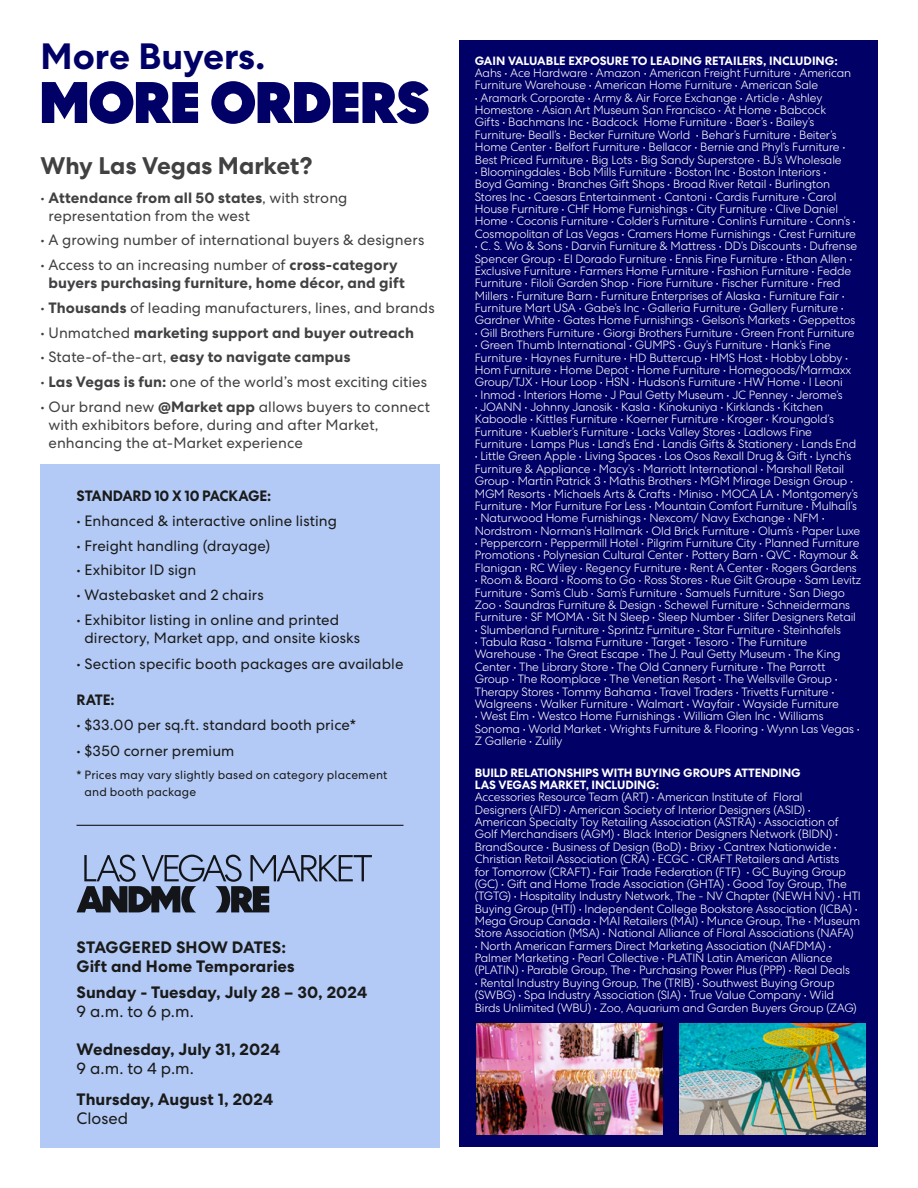
<style>
.page{position:relative;width:918px;height:1188px;background:#fff}
.page>*{position:absolute;margin:0;border:0;box-sizing:border-box;transform-origin:0 0}
.t1{font:900 58.5px "Centra Andmore";letter-spacing:.01em;color:#000067}
.t2{font:700 36.6px "Centra Andmore";color:#000067}
.t3{font:700 24px "Centra Andmore";color:#414042}
.t4{font:700 16.5px/18.8px "Centra Andmore";letter-spacing:.005em;color:#1a1a1a}
.t5{font:16.5px "Centra Andmore";color:#1a1a1a}
.t6{font:15px/18px "Centra Andmore";letter-spacing:.005em;color:#414042}
.t7{font:15px/18px "Centra Andmore";letter-spacing:.005em;color:#1a1a1a}
.t8{font:700 15px/18px "Centra Andmore";letter-spacing:.01em;color:#414042;text-align:center}
.t9{font:700 15px "Centra Andmore";letter-spacing:-.015em;color:#1a1a1a}
.t10{font:300 12px/12.3px "Centra Andmore";letter-spacing:-.01em;color:#fff}
.t11{font:700 12px/12.3px "Centra Andmore";letter-spacing:-.01em;color:#fff}
.t12{font:12px/16.5px "Centra Andmore";letter-spacing:.015em;color:#1a1a1a}
.s1{font-weight:700}
.s2{font-weight:400}
</style>
<div class="page">
<div style="left:459px;top:40px;width:419px;height:1108px;background:#000067"></div>
<div style="left:40px;top:464px;width:400px;height:684px;background:#b3caf6"></div>
<hr style="left:77px;top:825px;width:327px;height:1px;background:#000">
<svg style="left:77px;top:855px;width:295px;height:57px"></svg>
<img style="left:476px;top:1023px;width:187px;height:112px">
<img style="left:679px;top:1023px;width:187px;height:112px">
<h2 class="t2" style="left:40px;top:35px;width:227px">More Buyers.</h2>
<h1 class="t1" style="left:40px;top:66px;width:390px">MORE ORDERS</h1>
<h3 class="t3" style="left:40px;top:152px;width:274px">Why Las Vegas Market?</h3>
<p class="t6" style="left:48px;top:189px;width:301px;text-indent:-8px">• <span class="s1">Attendance from all 50 states</span>, with strong representation from the west</p>
<p class="t6" style="left:41px;top:231px;width:385px">• A growing number of international buyers &amp; designers</p>
<p class="t8" style="left:41px;top:256px;width:366px"><span class="s2">• Access to an increasing number of</span> cross-category buyers purchasing furniture, home décor, and gift</p>
<p class="t6" style="left:41px;top:299px;width:396px">• <span class="s1">Thousands</span> of leading manufacturers, lines, and brands</p>
<p class="t8" style="left:40px;top:324px;width:375px"><span class="s2">• Unmatched</span> marketing support and buyer outreach</p>
<p class="t8" style="left:40px;top:349px;width:311px"><span class="s2">• State-of-the-art,</span> easy to navigate campus</p>
<p class="t6" style="left:40px;top:373px;width:388px">• <span class="s1">Las Vegas is fun:</span> one of the world’s most exciting cities</p>
<p class="t6" style="left:48px;top:398px;width:383px;text-indent:-8px">• Our brand new <span class="s1">@Market app</span> allows buyers to connect with exhibitors before, during and after Market, enhancing the at-Market experience</p>
<p class="t9" style="left:77px;top:487px;width:196px">STANDARD 10 X 10 PACKAGE:</p>
<p class="t7" style="left:77px;top:512px;width:262px">• Enhanced &amp; interactive online listing</p>
<p class="t7" style="left:77px;top:536px;width:195px">• Freight handling (drayage)</p>
<p class="t7" style="left:77px;top:561px;width:121px">• Exhibitor ID sign</p>
<p class="t7" style="left:77px;top:586px;width:189px">• Wastebasket and 2 chairs</p>
<p class="t7" style="left:85px;top:611px;width:277px;text-indent:-8px">• Exhibitor listing in online and printed directory, Market app, and onsite kiosks</p>
<p class="t7" style="left:77px;top:655px;width:328px">• Section specific booth packages are available</p>
<p class="t9" style="left:77px;top:691px;width:39px">RATE:</p>
<p class="t7" style="left:77px;top:716px;width:281px">• $33.00 per sq.ft. standard booth price*</p>
<p class="t7" style="left:77px;top:742px;width:159px">• $350 corner premium</p>
<p class="t12" style="left:85px;top:767px;width:304px;text-indent:-8px">* Prices may vary slightly based on category placement and booth package</p>
<h3 class="t4" style="left:77px;top:938px;width:220px">STAGGERED SHOW DATES:<br>Gift and Home Temporaries</h3>
<h3 class="t4" style="left:77px;top:983px;width:292px">Sunday - Tuesday, July 28 – 30, 2024</h3>
<h3 class="t5" style="left:77px;top:1001px;width:119px">9 a.m. to 6 p.m.</h3>
<h3 class="t4" style="left:77px;top:1040px;width:205px">Wednesday, July 31, 2024</h3>
<h3 class="t5" style="left:77px;top:1058px;width:119px">9 a.m. to 4 p.m.</h3>
<h3 class="t4" style="left:77px;top:1090px;width:198px">Thursday, August 1, 2024</h3>
<h3 class="t5" style="left:77px;top:1109px;width:53px">Closed</h3>
<p class="t11" style="left:475px;top:54px;width:365px">GAIN VALUABLE EXPOSURE TO LEADING RETAILERS, INCLUDING:</p>
<p class="t10" style="left:475px;top:67px;width:378px">Aahs • Ace Hardware • Amazon • American Freight Furniture • American<br>Furniture Warehouse • American Home Furniture • American Sale</p>
<p class="t10" style="left:475px;top:91px;width:372px">• Aramark Corporate • Army &amp; Air Force Exchange • Article • Ashley Homestore • Asian Art Museum San Francisco • At Home • Babcock Gifts • Bachmans Inc • Badcock Home Furniture • Baer’s • Bailey’s Furniture• Beall’s • Becker Furniture World • Behar’s Furniture • Beiter’s Home Center • Belfort Furniture • Bellacor • Bernie and Phyl’s Furniture • Best Priced Furniture • Big Lots • Big Sandy Superstore • BJ’s Wholesale</p>
<p class="t10" style="left:475px;top:166px;width:383px">• Bloomingdales • Bob Mills Furniture • Boston Inc • Boston Interiors • Boyd Gaming • Branches Gift Shops • Broad River Retail • Burlington Stores Inc • Caesars Entertainment • Cantoni • Cardis Furniture • Carol House Furniture • CHF Home Furnishings • City Furniture • Clive Daniel Home • Coconis Furniture • Colder’s Furniture • Conlin’s Furniture • Conn’s • Cosmopolitan of Las Vegas • Cramers Home Furnishings • Crest Furniture</p>
<p class="t10" style="left:475px;top:240px;width:384px">• C. S. Wo &amp; Sons • Darvin Furniture &amp; Mattress • DD’s Discounts • Dufrense Spencer Group • El Dorado Furniture • Ennis Fine Furniture • Ethan Allen • Exclusive Furniture • Farmers Home Furniture • Fashion Furniture • Fedde Furniture • Filoli Garden Shop • Fiore Furniture • Fischer Furniture • Fred Millers • Furniture Barn • Furniture Enterprises of Alaska • Furniture Fair • Furniture Mart USA • Gabe’s Inc • Galleria Furniture • Gallery Furniture • Gardner White • Gates Home Furnishings • Gelson’s Markets • Geppettos</p>
<p class="t10" style="left:475px;top:326px;width:381px">• Gill Brothers Furniture • Giorgi Brothers Furniture • Green Front Furniture</p>
<p class="t10" style="left:475px;top:339px;width:378px">• Green Thumb International • GUMPS • Guy’s Furniture • Hank’s Fine Furniture • Haynes Furniture • HD Buttercup • HMS Host • Hobby Lobby • Hom Furniture • Home Depot • Home Furniture • Homegoods/Marmaxx Group/TJX • Hour Loop • HSN • Hudson’s Furniture • HW Home • I Leoni</p>
<p class="t10" style="left:475px;top:388px;width:369px">• Inmod • Interiors Home • J Paul Getty Museum • JC Penney • Jerome’s</p>
<p class="t10" style="left:475px;top:401px;width:383px">• JOANN • Johnny Janosik • Kasla • Kinokuniya • Kirklands • Kitchen Kaboodle • Kittles Furniture • Koerner Furniture • Kroger • Kroungold’s Furniture • Kuebler’s Furniture • Lacks Valley Stores • Ladlows Fine Furniture • Lamps Plus • Land’s End • Landis Gifts &amp; Stationery • Lands End</p>
<p class="t10" style="left:475px;top:450px;width:385px">• Little Green Apple • Living Spaces • Los Osos Rexall Drug &amp; Gift • Lynch’s Furniture &amp; Appliance • Macy’s • Marriott International • Marshall Retail Group • Martin Patrick 3 • Mathis Brothers • MGM Mirage Design Group • MGM Resorts • Michaels Arts &amp; Crafts • Miniso • MOCA LA • Montgomery’s Furniture • Mor Furniture For Less • Mountain Comfort Furniture • Mulhall’s</p>
<p class="t10" style="left:475px;top:512px;width:387px">• Naturwood Home Furnishings • Nexcom/ Navy Exchange • NFM •<br>Nordstrom • Norman’s Hallmark • Old Brick Furniture • Olum’s • Paper Luxe</p>
<p class="t10" style="left:475px;top:537px;width:386px;text-align:justify">• Peppercorn • Peppermill Hotel • Pilgrim Furniture City • Planned Furniture Promotions • Polynesian Cultural Center • Pottery Barn • QVC • Raymour &amp; Flanigan • RC Wiley • Regency Furniture • Rent A Center • Rogers Gardens</p>
<p class="t10" style="left:475px;top:574px;width:388px">• Room &amp; Board • Rooms to Go • Ross Stores • Rue Gilt Groupe • Sam Levitz Furniture • Sam’s Club • Sam’s Furniture • Samuels Furniture • San Diego Zoo • Saundras Furniture &amp; Design • Schewel Furniture • Schneidermans Furniture • SF MOMA • Sit N Sleep • Sleep Number • Slifer Designers Retail</p>
<p class="t10" style="left:475px;top:623px;width:368px">• Slumberland Furniture • Sprintz Furniture • Star Furniture • Steinhafels</p>
<p class="t10" style="left:475px;top:636px;width:367px">• Tabula Rasa • Talsma Furniture • Target • Tesoro • The Furniture Warehouse • The Great Escape • The J. Paul Getty Museum • The King Center • The Library Store • The Old Cannery Furniture • The Parrott Group • The Roomplace • The Venetian Resort • The Wellsville Group • Therapy Stores • Tommy Bahama • Travel Traders • Trivetts Furniture • Walgreens • Walker Furniture • Walmart • Wayfair • Wayside Furniture</p>
<p class="t10" style="left:475px;top:710px;width:387px">• West Elm • Westco Home Furnishings • William Glen Inc • Williams<br>Sonoma • World Market • Wrights Furniture &amp; Flooring • Wynn Las Vegas •<br>Z Gallerie • Zulily</p>
<p class="t11" style="left:475px;top:766px;width:327px">BUILD RELATIONSHIPS WITH BUYING GROUPS ATTENDING<br>LAS VEGAS MARKET, INCLUDING:</p>
<p class="t10" style="left:475px;top:791px;width:388px">Accessories Resource Team (ART) • American Institute of Floral<br>Designers (AIFD) • American Society of Interior Designers (ASID) • American Specialty Toy Retailing Association (ASTRA) • Association of Golf Merchandisers (AGM) • Black Interior Designers Network (BIDN) • BrandSource • Business of Design (BoD) • Brixy • Cantrex Nationwide • Christian Retail Association (CRA) • ECGC • CRAFT Retailers and Artists<br>for Tomorrow (CRAFT) • Fair Trade Federation (FTF) • GC Buying Group (GC) • Gift and Home Trade Association (GHTA) • Good Toy Group, The (TGTG) • Hospitality Industry Network, The - NV Chapter (NEWH NV) • HTI Buying Group (HTI) • Independent College Bookstore Association (ICBA) • Mega Group Canada • MAI Retailers (MAI) • Munce Group, The • Museum Store Association (MSA) • National Alliance of Floral Associations (NAFA)</p>
<p class="t10" style="left:475px;top:939px;width:377px">• North American Farmers Direct Marketing Association (NAFDMA) •<br>Palmer Marketing • Pearl Collective • PLATIN Latin American Alliance (PLATIN) • Parable Group, The • Purchasing Power Plus (PPP) • Real Deals</p>
<p class="t10" style="left:475px;top:977px;width:384px">• Rental Industry Buying Group, The (TRIB) • Southwest Buying Group (SWBG) • Spa Industry Association (SIA) • True Value Company • Wild<br>Birds Unlimited (WBU) • Zoo, Aquarium and Garden Buyers Group (ZAG)</p>
</div>
